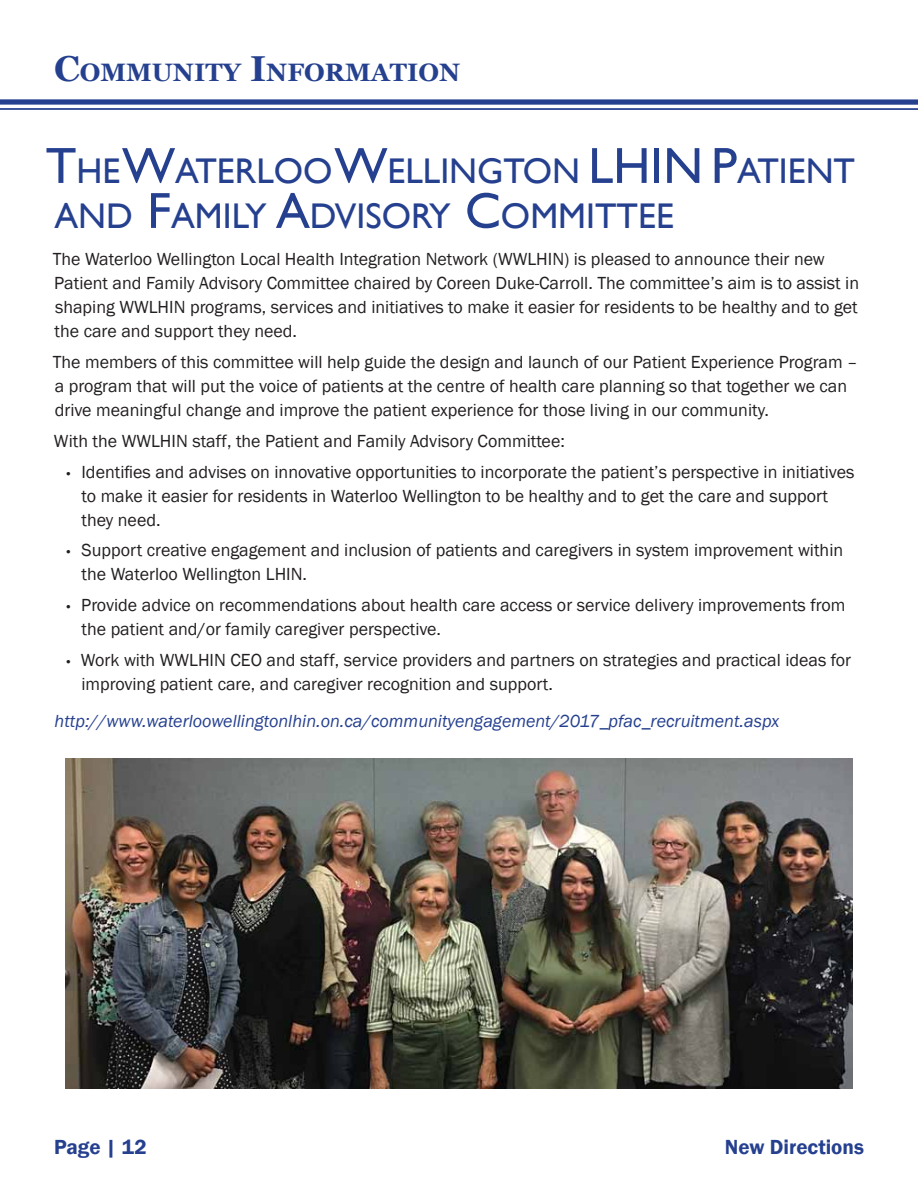
<style>
.page{position:relative;width:918px;height:1188px;background:#fff}
.page>*{position:absolute;margin:0;border:0;box-sizing:border-box;transform-origin:0 0}
.No_Spacing{font:35.7px "Gill Sans";color:#25408f}
.t1{font:700 25.2px "Georgia";color:#25408f}
.t2{font:600 21px "Franklin Gothic";color:#25408f}
.Body_text{font:18px/24px "Franklin Gothic";color:#231f20}
.Body_text-2{font:italic 18px "Franklin Gothic";color:#25408f}
.s1{font-size:36px}
.s2{font-size:51px}
.s3{font-family:"Myriad Pro";font-size:16.5px}
</style>
<div class="page">
<div style="left:0;top:99px;width:918px;height:6px;background:#25408f"></div>
<hr style="left:0;top:108px;width:918px;height:2px;background:#25408f">
<img style="left:66px;top:758px;width:786px;height:331px">
<p class="t1" style="left:54px;top:56px;width:408px"><span class="s1">C</span>OMMUNITY <span class="s1">I</span>NFORMATION</p>
<p class="No_Spacing" style="left:46px;top:150px;width:597px"><span class="s2">T</span>HE<span class="s2">W</span>ATERLOO<span class="s2">W</span>ELLINGTON <span class="s2">LHIN</span></p>
<p class="No_Spacing" style="left:711px;top:150px;width:146px"><span class="s2">P</span>ATIENT</p>
<p class="No_Spacing" style="left:55px;top:195px;width:621px">AND <span class="s2">F</span>AMILY <span class="s2">A</span>DVISORY <span class="s2">C</span>OMMITTEE</p>
<p class="Body_text" style="left:53px;top:248px;width:808px">The Waterloo Wellington Local Health Integration Network (WWLHIN) is pleased to announce their new Patient and Family Advisory Committee chaired by Coreen Duke-Carroll. The committee’s aim is to assist in shaping WWLHIN programs, services and initiatives to make it easier for residents to be healthy and to get the care and support they need.</p>
<p class="Body_text" style="left:53px;top:350px;width:807px">The members of this committee will help guide the design and launch of our Patient Experience Program – a program that will put the voice of patients at the centre of health care planning so that together we can drive meaningful change and improve the patient experience for those living in our community.</p>
<p class="Body_text" style="left:54px;top:429px;width:512px">With the WWLHIN staff, the Patient and Family Advisory Committee:</p>
<p class="Body_text" style="left:82px;top:460px;width:774px;text-indent:-15px"><span class="s3">•</span> Identifies and advises on innovative opportunities to incorporate the patient’s perspective in initiatives to make it easier for residents in Waterloo Wellington to be healthy and to get the care and support they need.</p>
<p class="Body_text" style="left:82px;top:539px;width:763px;text-indent:-15px"><span class="s3">•</span> Support creative engagement and inclusion of patients and caregivers in system improvement within the Waterloo Wellington LHIN.</p>
<p class="Body_text" style="left:82px;top:593px;width:765px;text-indent:-15px"><span class="s3">•</span> Provide advice on recommendations about health care access or service delivery improvements from the patient and/or family caregiver perspective.</p>
<p class="Body_text" style="left:81px;top:648px;width:771px;text-indent:-15px"><span class="s3">•</span> Work with WWLHIN CEO and staff, service providers and partners on strategies and practical ideas for improving patient care, and caregiver recognition and support.</p>
<p class="Body_text-2" style="left:55px;top:710px;width:726px">http://www.waterloowellingtonlhin.on.ca/communityengagement/2017_pfac_recruitment.aspx</p>
<p class="t2" style="left:54px;top:1134px;width:94px">Page | 12</p>
<p class="t2" style="left:725px;top:1134px;width:141px">New Directions</p>
</div>
